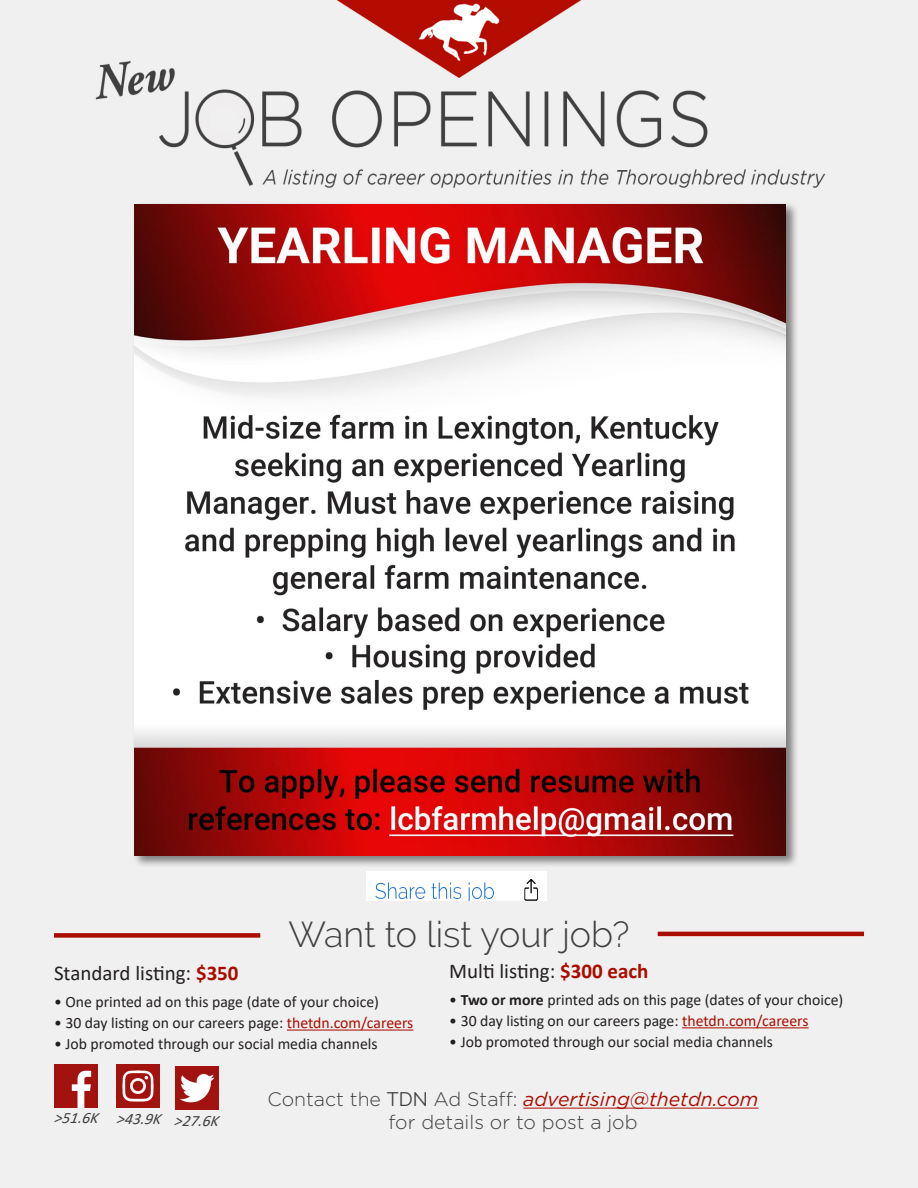
<style>
.page{position:relative;width:918px;height:1188px;background:#f0f0f0}
.page>*{position:absolute;margin:0;border:0;box-sizing:border-box;transform-origin:0 0}
.t1{font:300 36px "Raleway";color:#3f3f3f}
.t2{font:21px "Calibri";color:#231f20}
.t3{font:italic 19.5px "Gotham";color:#aa0c00}
.t4{font:300 19.5px "Gotham";color:#3f3f3f}
.t5{font:15.75px "Calibri";color:#231f20}
.t6{font:italic 15.75px "Calibri";color:#3f3f3f}
.s1{font-weight:700;color:#aa0c00}
.s2{font-weight:700}
.s3{color:#aa0c00}
.s4{font-weight:300;font-style:normal;color:#3f3f3f}
.s5{font-family:"Raleway";font-style:normal;color:#3f3f3f}
</style>
<div class="page">
<hr style="left:287px;top:1030px;width:126px;height:1px;background:#aa0c00">
<hr style="left:523px;top:1108px;width:235px;height:1px;background:#aa0c00">
<img style="left:54px;top:1065px;width:43px;height:43px">
<img style="left:176px;top:1067px;width:43px;height:43px">
<img style="left:117px;top:1065px;width:43px;height:43px">
<img style="left:95px;top:0;width:731px;height:188px">
<div style="left:54px;top:933px;width:206px;height:5px;background:#aa0c00"></div>
<hr style="left:658px;top:932px;width:206px;height:4px;background:#aa0c00">
<hr style="left:682px;top:1027px;width:127px;height:1px;background:#aa0c00">
<img style="left:366px;top:871px;width:180px;height:30px">
<div style="left:132px;top:201px;width:667px;height:667px;background:#231f20;opacity:.56"></div>
<img style="left:134px;top:204px;width:652px;height:652px">
<p class="t1" style="left:288px;top:914px;width:343px">Want to list your job?</p>
<p class="t2" style="left:449px;top:957px;width:201px">Multi listing: <span class="s1">$300 each</span></p>
<p class="t5" style="left:449px;top:989px;width:396px">• <span class="s2">Two or more</span> printed ads on this page (dates of your choice)</p>
<p class="t5" style="left:449px;top:1010px;width:361px">• 30 day listing on our careers page: <span class="s3">thetdn.com/careers</span></p>
<p class="t5" style="left:449px;top:1031px;width:325px">• Job promoted through our social media channels</p>
<p class="t2" style="left:54px;top:959px;width:186px">Standard listing: <span class="s1">$350</span></p>
<p class="t5" style="left:54px;top:991px;width:327px">• One printed ad on this page (date of your choice)</p>
<p class="t5" style="left:54px;top:1012px;width:361px">• 30 day listing on our careers page: <span class="s3">thetdn.com/careers</span></p>
<p class="t5" style="left:54px;top:1033px;width:325px">• Job promoted through our social media channels</p>
<p class="t3" style="left:268px;top:1088px;width:492px"><span class="s4">Contact the</span> <span class="s5">TDN</span> <span class="s4">Ad Staff:</span> advertising@thetdn.com</p>
<p class="t6" style="left:54px;top:1107px;width:48px">&gt;51.6K</p>
<p class="t6" style="left:117px;top:1108px;width:48px">&gt;43.9K</p>
<p class="t6" style="left:174px;top:1110px;width:48px">&gt;27.6K</p>
<p class="t4" style="left:388px;top:1111px;width:251px">for details or to post a job</p>
</div>
